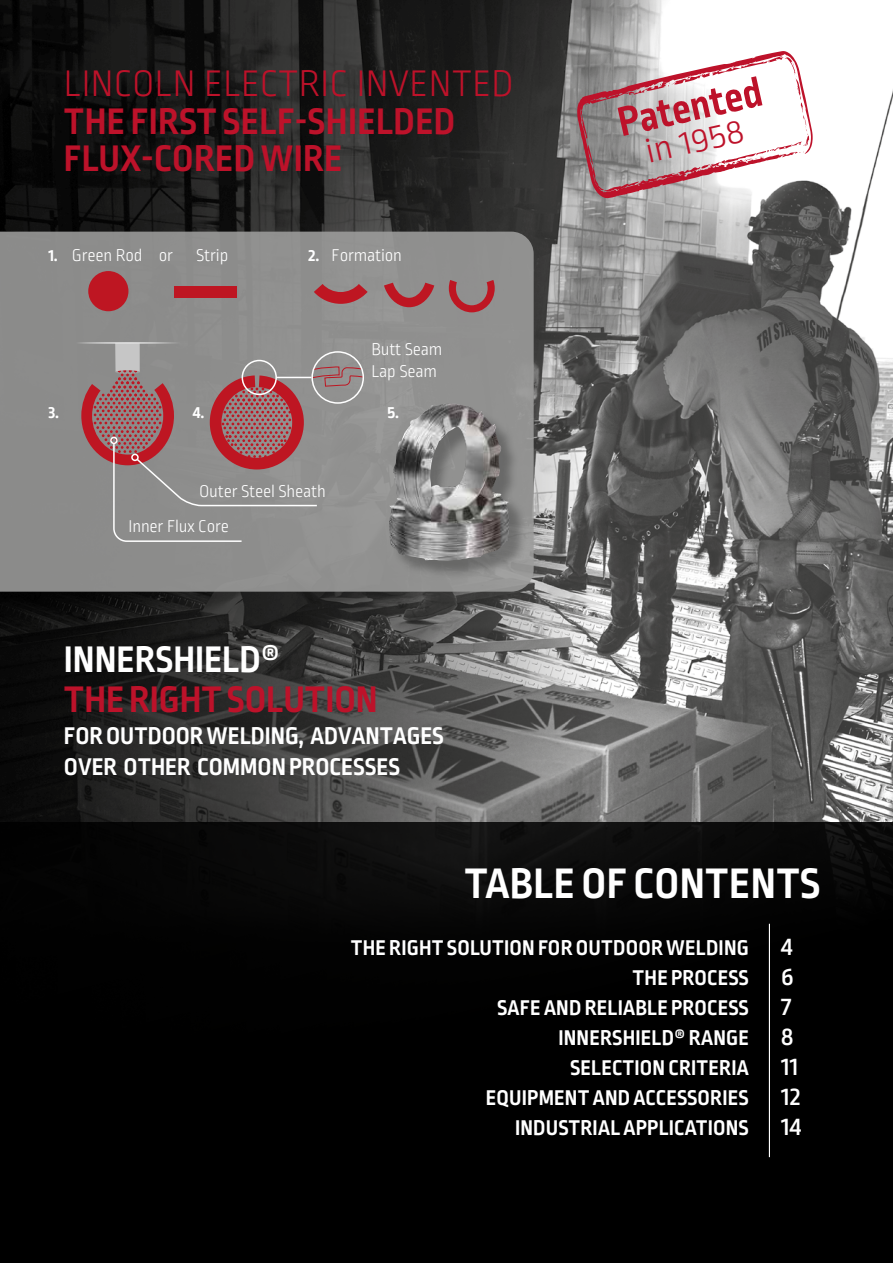
<style>
.page{position:relative;width:893px;height:1263px;background:#fff}
.page>*{position:absolute;margin:0;border:0;box-sizing:border-box;transform-origin:0 0}
.t1{font:700 45px "Ropa Sans Pro";letter-spacing:.01em;color:#fff}
.t2{font:700 43.35px "Ropa Sans Pro";color:#bd122a}
.t3{font:700 39px/37.5px "Ropa Sans Pro";letter-spacing:.01em;color:#bd122a}
.t4{font:300 39px "Ropa Sans Pro";letter-spacing:.01em;color:#bd122a}
.t5{font:700 39px "Ropa Sans Pro";color:#fff}
.t6{font:300 36.3px "Ropa Sans Pro";color:#bd122a;scale:1.05 1}
.t7{font:500 27px/30px "Ropa Sans Pro";color:#fff}
.t8{font:700 25.5px/31.5px "Ropa Sans Pro";color:#fff}
.t9{font:700 22.5px/30px "Ropa Sans Pro";letter-spacing:.01em;color:#fff;text-align:right}
.t10{font:300 18px/22.5px "Ropa Sans Pro";letter-spacing:-.01em;color:#fff}
.t11{font:700 18px "Ropa Sans Pro";color:#fff}
.s1{font-weight:700}
</style>
<div class="page">
<img style="left:1px;top:0;width:892px;height:822px">
<hr style="left:0;top:0;width:1px;height:1263px;background:#575756">
<div style="left:0;top:232px;width:534px;height:360px;background:#8e8e8d"></div>
<div style="left:0;top:822px;width:893px;height:441px;background:#000"></div>
<hr style="left:769px;top:924px;width:1px;height:233px;background:#fff">
<div style="left:88px;top:271px;width:40px;height:40px;background:#be1622;border-radius:50%"></div>
<div style="left:174px;top:286px;width:63px;height:12px;background:#be1622"></div>
<svg style="left:314px;top:284px;width:54px;height:20px"></svg>
<svg style="left:384px;top:283px;width:50px;height:24px"></svg>
<svg style="left:449px;top:280px;width:46px;height:32px"></svg>
<hr style="left:75px;top:342px;width:105px;height:2px;background:#fff">
<svg style="left:81px;top:343px;width:282px;height:200px;background:#978182"></svg>
<div style="left:110px;top:437px;width:8px;height:7px;border:2px solid #fff;border-radius:50%"></div>
<div style="left:391px;top:406px;width:136px;height:173px;background:#000;opacity:.28"></div>
<img style="left:388px;top:403px;width:121px;height:159px">
<svg style="left:577px;top:51px;width:236px;height:147px"></svg>
<h3 class="t4" style="left:64px;top:63px;width:451px">LINCOLN ELECTRIC INVENTED</h3>
<h3 class="t3" style="left:64px;top:105px;width:393px">THE FIRST SELF-SHIELDED<br>FLUX-CORED WIRE</h3>
<p class="t10" style="left:49px;top:245px;width:95px"><span class="s1">1.</span> Green Rod</p>
<p class="t10" style="left:309px;top:245px;width:95px"><span class="s1">2.</span> Formation</p>
<p class="t10" style="left:159px;top:245px;width:16px">or</p>
<p class="t10" style="left:196px;top:245px;width:34px">Strip</p>
<p class="t10" style="left:371px;top:339px;width:73px">Butt Seam<br>Lap Seam</p>
<p class="t11" style="left:49px;top:402px;width:12px">3.</p>
<p class="t11" style="left:193px;top:402px;width:13px">4.</p>
<p class="t11" style="left:388px;top:402px;width:13px">5.</p>
<p class="t10" style="left:199px;top:481px;width:128px">Outer Steel Sheath</p>
<p class="t10" style="left:129px;top:516px;width:102px">Inner Flux Core</p>
<h3 class="t5" style="left:64px;top:637px;width:218px">INNERSHIELD®</h3>
<h3 class="t3" style="left:64px;top:683px;width:315px">THE RIGHT SOLUTION</h3>
<p class="t8" style="left:64px;top:721px;width:382px">FOR OUTDOOR WELDING, ADVANTAGES<br>OVER OTHER COMMON PROCESSES</p>
<h2 class="t2" style="left:613px;top:99px;width:148px;rotate:-13deg">Patented</h2>
<h3 class="t6" style="left:642px;top:133px;width:96px;rotate:-13deg">in 1958</h3>
<h1 class="t1" style="left:464px;top:857px;width:358px">TABLE OF CONTENTS</h1>
<p class="t9" style="left:351px;top:934px;width:400px">THE RIGHT SOLUTION FOR OUTDOOR WELDING<br>THE PROCESS<br>SAFE AND RELIABLE PROCESS<br>INNERSHIELD® RANGE<br>SELECTION CRITERIA<br>EQUIPMENT AND ACCESSORIES<br>INDUSTRIAL APPLICATIONS</p>
<p class="t7" style="left:781px;top:933px;width:21px">4<br>6<br>7<br>8<br>11<br>12<br>14</p>
</div>
